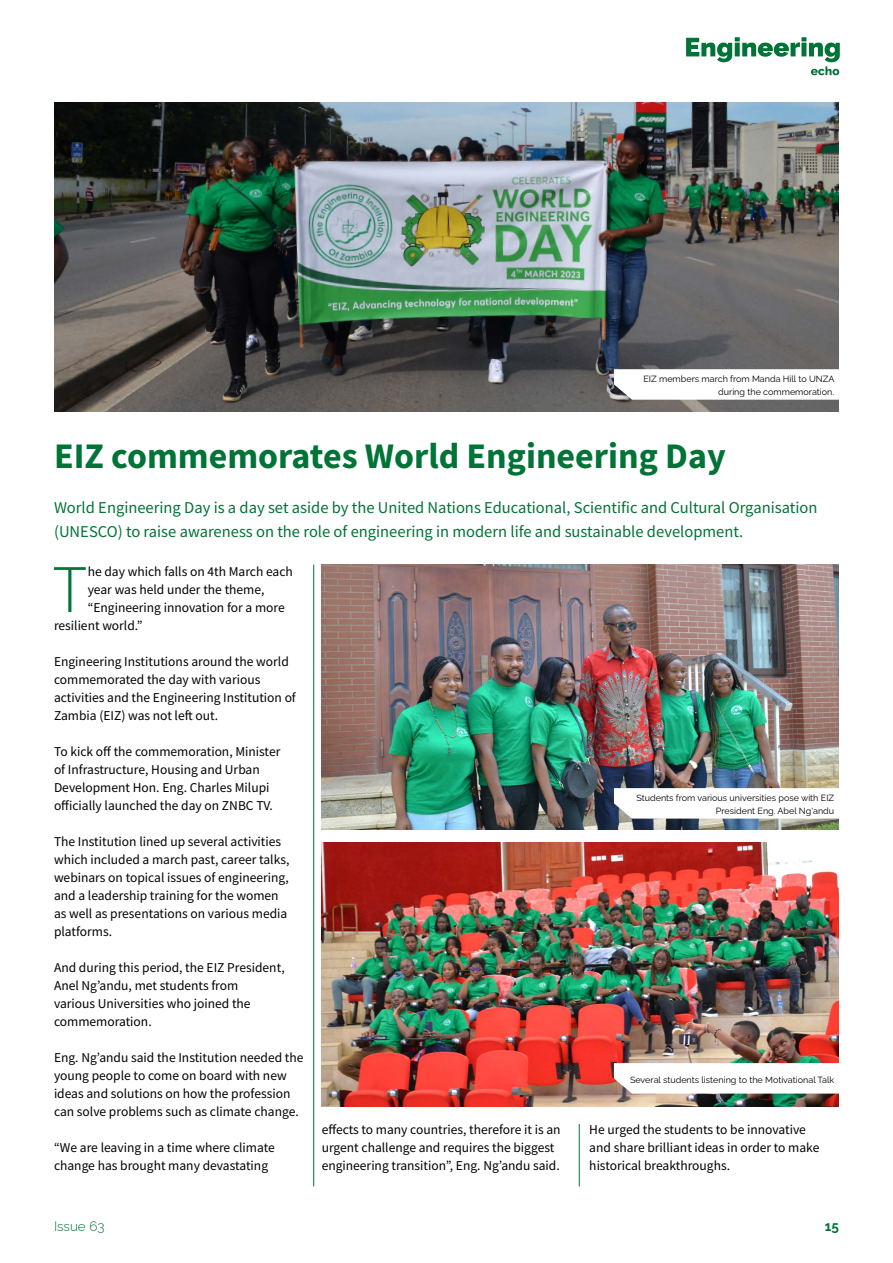
<style>
.page{position:relative;width:893px;height:1263px;background:#fff}
.page>*{position:absolute;margin:0;border:0;box-sizing:border-box;transform-origin:0 0}
.t1{font:300 68.1px "Source Sans Pro";color:#007336}
.t2{font:700 36px "Source Sans Pro";color:#007336}
.t3{font:16.5px/24px "Source Sans Pro";color:#007336}
.t4{font:13.5px/18px "Source Sans Pro";color:#000}
.t5{font:300 13.5px "Raleway";color:#007336}
.t6{font:700 13.5px "Raleway";color:#007336}
.t7{font:9px/13.5px "Raleway";color:#000;text-align:right}
</style>
<div class="page">
<img style="left:54px;top:102px;width:785px;height:309px">
<img style="left:322px;top:842px;width:517px;height:265px">
<img style="left:322px;top:564px;width:517px;height:265px">
<svg style="left:614px;top:369px;width:225px;height:31px"></svg>
<svg style="left:614px;top:788px;width:225px;height:30px"></svg>
<svg style="left:614px;top:1063px;width:225px;height:30px"></svg>
<svg style="left:686px;top:37px;width:154px;height:38px"></svg>
<hr style="left:313px;top:564px;width:1px;height:622px;background:#007336">
<hr style="left:579px;top:1124px;width:1px;height:62px;background:#007336">
<p class="t7" style="left:643px;top:371px;width:193px">EIZ members march from Manda Hill to UNZA during the commemoration.</p>
<h2 class="t2" style="left:54px;top:432px;width:673px">EIZ commemorates World Engineering Day</h2>
<p class="t3" style="left:54px;top:496px;width:765px">World Engineering Day is a day set aside by the United Nations Educational, Scientific and Cultural Organisation (UNESCO) to raise awareness on the role of engineering in modern life and sustainable development.</p>
<h1 class="t1" style="left:52px;top:548px;width:37px">T</h1>
<p class="t4" style="left:88px;top:562px;width:207px">he day which falls on 4th March each</p>
<p class="t4" style="left:88px;top:580px;width:178px">year was held under the theme,</p>
<p class="t4" style="left:88px;top:598px;width:199px">“Engineering innovation for a more</p>
<p class="t4" style="left:54px;top:616px;width:90px">resilient world.”</p>
<p class="t4" style="left:54px;top:652px;width:243px">Engineering Institutions around the world commemorated the day with various activities and the Engineering Institution of Zambia (EIZ) was not left out.</p>
<p class="t4" style="left:54px;top:742px;width:228px">To kick off the commemoration, Minister of Infrastructure, Housing and Urban Development Hon. Eng. Charles Milupi officially launched the day on ZNBC TV.</p>
<p class="t4" style="left:54px;top:832px;width:237px">The Institution lined up several activities which included a march past, career talks, webinars on topical issues of engineering, and a leadership training for the women as well as presentations on various media platforms.</p>
<p class="t4" style="left:54px;top:958px;width:232px">And during this period, the EIZ President,<br>Anel Ng’andu, met students from<br>various Universities who joined the commemoration.</p>
<p class="t4" style="left:54px;top:1048px;width:251px">Eng. Ng’andu said the Institution needed the young people to come on board with new ideas and solutions on how the profession can solve problems such as climate change.</p>
<p class="t4" style="left:54px;top:1138px;width:222px">“We are leaving in a time where climate change has brought many devastating</p>
<p class="t7" style="left:636px;top:790px;width:199px">Students from various universities pose with EIZ<br>President Eng. Abel Ng'andu</p>
<p class="t7" style="left:630px;top:1072px;width:206px">Several students listening to the Motivational Talk</p>
<p class="t4" style="left:322px;top:1120px;width:240px">effects to many countries, therefore it is an urgent challenge and requires the biggest engineering transition”, Eng. Ng’andu said.</p>
<p class="t4" style="left:589px;top:1120px;width:232px">He urged the students to be innovative and share brilliant ideas in order to make historical breakthroughs.</p>
<p class="t5" style="left:54px;top:1215px;width:52px">Issue 63</p>
<p class="t6" style="left:825px;top:1215px;width:16px">15</p>
</div>
